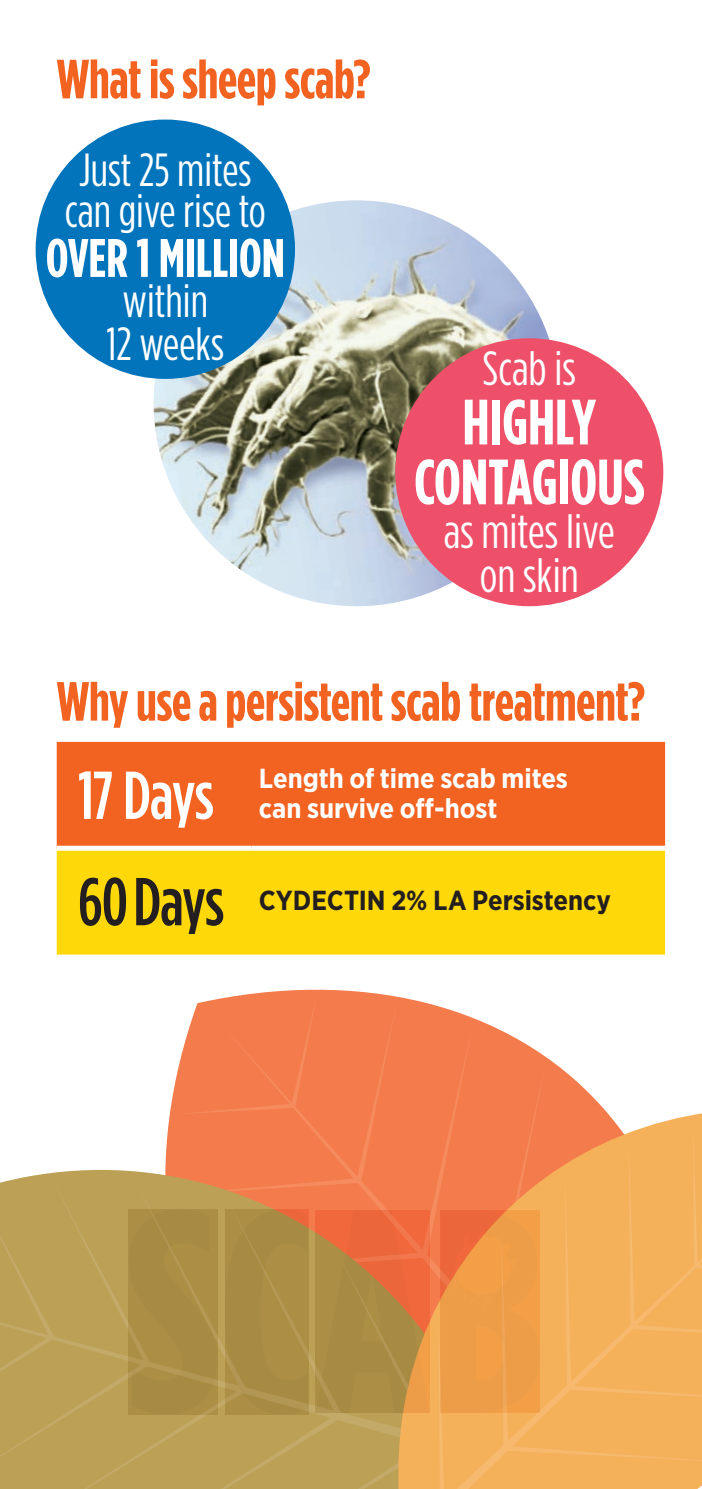
<style>
.page{position:relative;width:702px;height:1489px;background:#fff}
.page>*{position:absolute;margin:0;border:0;box-sizing:border-box;transform-origin:0 0}
.t1{font:500 67.5px "Gotham Condensed";letter-spacing:-.02em;color:#fff}
.t2{font:500 67.5px "Gotham Condensed";letter-spacing:-.015em;color:#231f20}
.t3{font:700 64px/59.8px "Gotham Condensed";color:#fff;text-align:center}
.t4{font:700 55px "Gotham Condensed";letter-spacing:-.005em;color:#f26221}
.t5{font:700 54px "Gotham Condensed";color:#fff}
.t6{font:48px/44px "Gotham Condensed";color:#fff;text-align:center}
.t7{font:46.25px/40.5px "Gotham Condensed";color:#fff;text-align:center}
.t8{font:700 27.5px/30px "Gotham Narrow";color:#fff}
.t9{font:700 27.5px "Gotham Narrow";color:#231f20}
</style>
<div class="page">
<svg style="left:171px;top:993px;width:416px;height:153px;fill:#f47c4c"></svg>
<svg style="left:31px;top:1146px;width:352px;height:30px;fill:#f47c4c"></svg>
<svg style="left:0;top:1176px;width:383px;height:312px;background:#bf9d56"></svg>
<svg style="left:383px;top:1091px;width:319px;height:397px;background:#f29b69"></svg>
<svg style="left:438px;top:1119px;width:264px;height:369px;background:#f4a859"></svg>
<img style="left:154px;top:200px;width:405px;height:406px;border-radius:203px">
<div style="left:395px;top:338px;width:268px;height:268px;background:#ef5069;border-radius:50%"></div>
<div style="left:57px;top:741px;width:608px;height:104px;background:#f26221"></div>
<div style="left:57px;top:850px;width:608px;height:104px;background:#ffd80a"></div>
<div style="left:129px;top:1209px;width:88px;height:205px;background:#a88b43"></div>
<svg style="left:225px;top:1209px;width:83px;height:205px;background:#ab8c44"></svg>
<svg style="left:315px;top:1210px;width:115px;height:202px;background:#c48142"></svg>
<svg style="left:440px;top:1210px;width:99px;height:202px;background:#ee9646"></svg>
<div style="left:36px;top:119px;width:259px;height:260px;background:#0174bc;border-radius:50%"></div>
<p class="t4" style="left:57px;top:48px;width:315px">What is sheep scab?</p>
<p class="t7" style="left:65px;top:149px;width:203px">Just 25 mites can give rise to</p>
<p class="t5" style="left:46px;top:227px;width:240px">OVER 1 MILLION</p>
<p class="t7" style="left:106px;top:279px;width:119px;line-height:42.5px">within<br>12 weeks</p>
<p class="t6" style="left:482px;top:345px;width:95px">Scab is</p>
<p class="t3" style="left:414px;top:390px;width:232px">HIGHLY<br>CONTAGIOUS</p>
<p class="t6" style="left:444px;top:509px;width:172px">as mites live on skin</p>
<p class="t4" style="left:57px;top:670px;width:590px">Why use a persistent scab treatment?</p>
<p class="t1" style="left:78px;top:758px;width:137px">17 Days</p>
<p class="t8" style="left:259px;top:763px;width:310px">Length of time scab mites can survive off-host</p>
<p class="t2" style="left:78px;top:864px;width:148px">60 Days</p>
<p class="t9" style="left:259px;top:882px;width:354px">CYDECTIN 2% LA Persistency</p>
</div>
